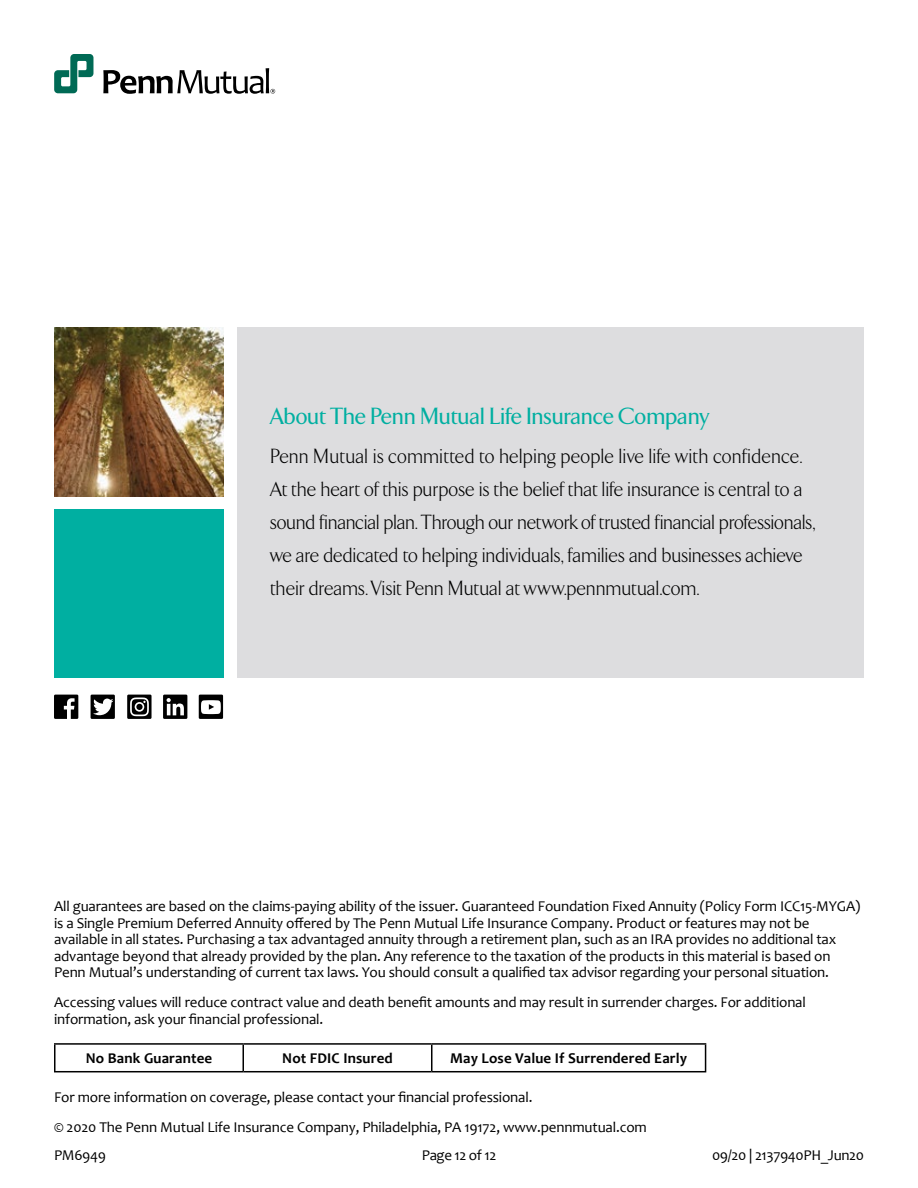
<style>
.page{position:relative;width:918px;height:1188px;background:#fff}
.page>*{position:absolute;margin:0;border:0;box-sizing:border-box;transform-origin:0 0}
.t1{font:500 24px "TF Arrow";color:#00afa1}
.t2{font:300 21px/33px "TF Arrow";color:#000}
.t3{font:15px/16.5px "Candara";letter-spacing:-.01em;color:#000}
.t4{font:700 15px "Candara";letter-spacing:.01em;color:#000}
</style>
<div class="page">
<svg style="left:54px;top:54px;width:39px;height:39px"></svg>
<svg style="left:103px;top:68px;width:172px;height:26px"></svg>
<hr style="left:54px;top:1043px;width:189px;height:2px;background:#000">
<hr style="left:54px;top:1045px;width:2px;height:26px;background:#000">
<hr style="left:243px;top:1043px;width:189px;height:2px;background:#000">
<svg style="left:243px;top:1045px;width:1px;height:26px"></svg>
<hr style="left:432px;top:1043px;width:274px;height:2px;background:#000">
<svg style="left:431px;top:1045px;width:1px;height:26px"></svg>
<svg style="left:705px;top:1045px;width:1px;height:26px"></svg>
<hr style="left:54px;top:1071px;width:189px;height:1px;background:#000">
<hr style="left:243px;top:1071px;width:189px;height:1px;background:#000">
<hr style="left:432px;top:1071px;width:274px;height:1px;background:#000">
<div style="left:238px;top:327px;width:626px;height:351px;background:#dddddf"></div>
<img style="left:54px;top:327px;width:170px;height:169px">
<div style="left:54px;top:510px;width:170px;height:168px;background:#00afa1"></div>
<svg style="left:54px;top:695px;width:24px;height:24px"></svg>
<svg style="left:163px;top:695px;width:24px;height:24px"></svg>
<svg style="left:91px;top:695px;width:24px;height:24px"></svg>
<svg style="left:127px;top:695px;width:25px;height:24px"></svg>
<svg style="left:199px;top:695px;width:24px;height:24px"></svg>
<h1 class="t1" style="left:270px;top:404px;width:441px">About The Penn Mutual Life Insurance Company</h1>
<p class="t2" style="left:270px;top:441px;width:546px">Penn Mutual is committed to helping people live life with confidence.<br>At the heart of this purpose is the belief that life insurance is central to a sound financial plan. Through our network of trusted financial professionals, we are dedicated to helping individuals, families and businesses achieve their dreams. Visit Penn Mutual at www.pennmutual.com.</p>
<p class="t3" style="left:54px;top:898px;width:808px">All guarantees are based on the claims-paying ability of the issuer. Guaranteed Foundation Fixed Annuity (Policy Form ICC15-MYGA) is a Single Premium Deferred Annuity offered by The Penn Mutual Life Insurance Company. Product or features may not be available in all states. Purchasing a tax advantaged annuity through a retirement plan, such as an IRA provides no additional tax advantage beyond that already provided by the plan. Any reference to the taxation of the products in this material is based on Penn Mutual’s understanding of current tax laws. You should consult a qualified tax advisor regarding your personal situation.</p>
<p class="t3" style="left:54px;top:994px;width:753px">Accessing values will reduce contract value and death benefit amounts and may result in surrender charges. For additional information, ask your financial professional.</p>
<p class="t4" style="left:86px;top:1049px;width:128px">No Bank Guarantee</p>
<p class="t4" style="left:282px;top:1049px;width:112px">Not FDIC Insured</p>
<p class="t4" style="left:450px;top:1049px;width:239px">May Lose Value If Surrendered Early</p>
<p class="t3" style="left:54px;top:1082px;width:594px;line-height:30px">For more information on coverage, please contact your financial professional.<br>© 2020 The Penn Mutual Life Insurance Company, Philadelphia, PA 19172, www.pennmutual.com</p>
<p class="t3" style="left:54px;top:1147px;width:53px">PM6949</p>
<p class="t3" style="left:422px;top:1147px;width:76px">Page 12 of 12</p>
<p class="t3" style="left:712px;top:1147px;width:153px">09/20 | 2137940PH_Jun20</p>
</div>
